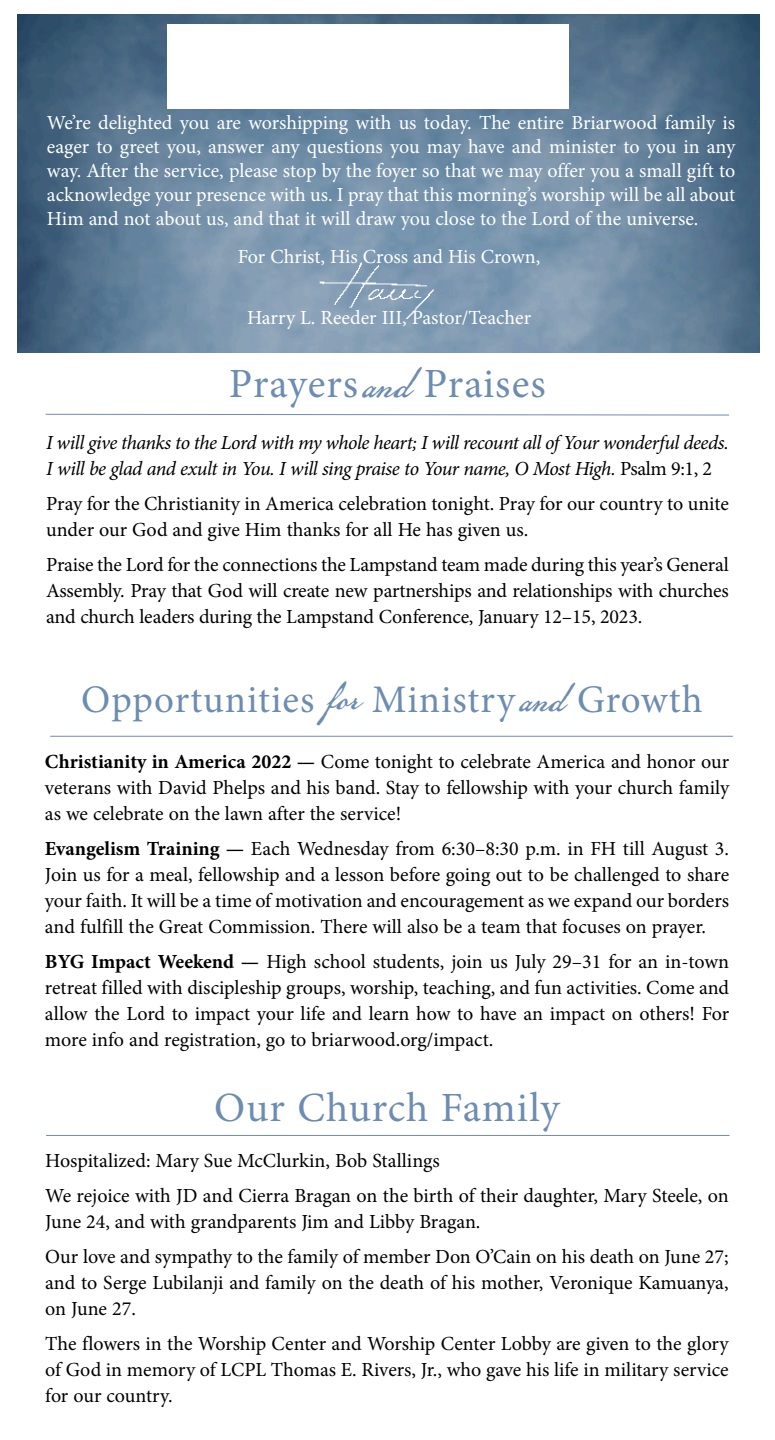
<style>
.page{position:relative;width:775px;height:1440px;background:#fff}
.page>*{position:absolute;margin:0;border:0;box-sizing:border-box;transform-origin:0 0}
.t1{font:41.6px "Minion Pro";letter-spacing:.02em;color:#6d8cb1}
.t2{font:39px "Minion Pro";letter-spacing:.025em;color:#6d8cb1}
.t3{font:20px/26px "Minion Pro";letter-spacing:-.005em;color:#000;text-align:justify}
.t4{font:20px/24px "Minion Pro";letter-spacing:-.005em;color:#fff;text-align:justify}
.t5{font:italic 20px/26px "Minion Pro";letter-spacing:-.025em;color:#000}
.s1{font-family:"American Scribe";font-size:49.2px}
.s2{font-style:normal}
.s3{font-family:"American Scribe";font-size:46.2px}
.s4{font-weight:700}
</style>
<div class="page">
<svg style="left:45px;top:413px;width:684px;height:3px"></svg>
<hr style="left:50px;top:736px;width:683px;height:1px;background:#6d8cb1">
<hr style="left:46px;top:1135px;width:683px;height:1px;background:#6d8cb1">
<img style="left:18px;top:15px;width:741px;height:338px">
<img style="left:167px;top:24px;width:401px;height:84px">
<img style="left:313px;top:244px;width:135px;height:75px">
<p class="t4" style="left:47px;top:111px;width:690px">We’re delighted you are worshipping with us today. The entire Briarwood family is eager to greet you, answer any questions you may have and minister to you in any way. After the service, please stop by the foyer so that we may offer you a small gift to acknowledge your presence with us. I pray that this morning’s worship will be all about Him and not about us, and that it will draw you close to the Lord of the universe.</p>
<p class="t4" style="left:238px;top:245px;width:304px">For Christ, His Cross and His Crown,</p>
<p class="t4" style="left:247px;top:306px;width:286px">Harry L. Reeder III, Pastor/Teacher</p>
<h1 class="t1" style="left:229px;top:356px;width:318px">Prayers <span class="s1">and</span> Praises</h1>
<p class="t5" style="left:46px;top:429px;width:684px">I will give thanks to the Lord with my whole heart; I will recount all of Your wonderful deeds.<br>I will be glad and exult in You. I will sing praise to Your name, O Most High. <span class="s2">Psalm 9:1, 2</span></p>
<p class="t3" style="left:46px;top:490px;width:684px">Pray for the Christianity in America celebration tonight. Pray for our country to unite under our God and give Him thanks for all He has given us.</p>
<p class="t3" style="left:46px;top:551px;width:684px">Praise the Lord for the connections the Lampstand team made during this year’s General Assembly. Pray that God will create new partnerships and relationships with churches and church leaders during the Lampstand Conference, January 12–15, 2023.</p>
<h2 class="t2" style="left:81px;top:673px;width:623px">Opportunities <span class="s3">for</span> Ministry <span class="s3">and</span> Growth</h2>
<p class="t3" style="left:45px;top:748px;width:686px"><span class="s4">Christianity in America 2022 —</span> Come tonight to celebrate America and honor our veterans with David Phelps and his band. Stay to fellowship with your church family as we celebrate on the lawn after the service!</p>
<p class="t3" style="left:45px;top:835px;width:686px"><span class="s4">Evangelism Training —</span> Each Wednesday from 6:30–8:30 p.m. in FH till August 3.<br>Join us for a meal, fellowship and a lesson before going out to be challenged to share your faith. It will be a time of motivation and encouragement as we expand our borders and fulfill the Great Commission. There will also be a team that focuses on prayer.</p>
<p class="t3" style="left:45px;top:948px;width:686px"><span class="s4">BYG Impact Weekend —</span> High school students, join us July 29–31 for an in-town retreat filled with discipleship groups, worship, teaching, and fun activities. Come and allow the Lord to impact your life and learn how to have an impact on others! For more info and registration, go to briarwood.org/impact.</p>
<h1 class="t1" style="left:214px;top:1079px;width:347px">Our Church Family</h1>
<p class="t3" style="left:45px;top:1144px;width:685px;line-height:35px">Hospitalized: Mary Sue McClurkin, Bob Stallings<br>We rejoice with JD and Cierra Bragan on the birth of their daughter, Mary Steele, on</p>
<p class="t3" style="left:45px;top:1205px;width:685px;line-height:35px">June 24, and with grandparents Jim and Libby Bragan.<br>Our love and sympathy to the family of member Don O’Cain on his death on June 27;</p>
<p class="t3" style="left:45px;top:1270px;width:685px">and to Serge Lubilanji and family on the death of his mother, Veronique Kamuanya, on June 27.</p>
<p class="t3" style="left:45px;top:1331px;width:685px">The flowers in the Worship Center and Worship Center Lobby are given to the glory of God in memory of LCPL Thomas E. Rivers, Jr., who gave his life in military service for our country.</p>
</div>
